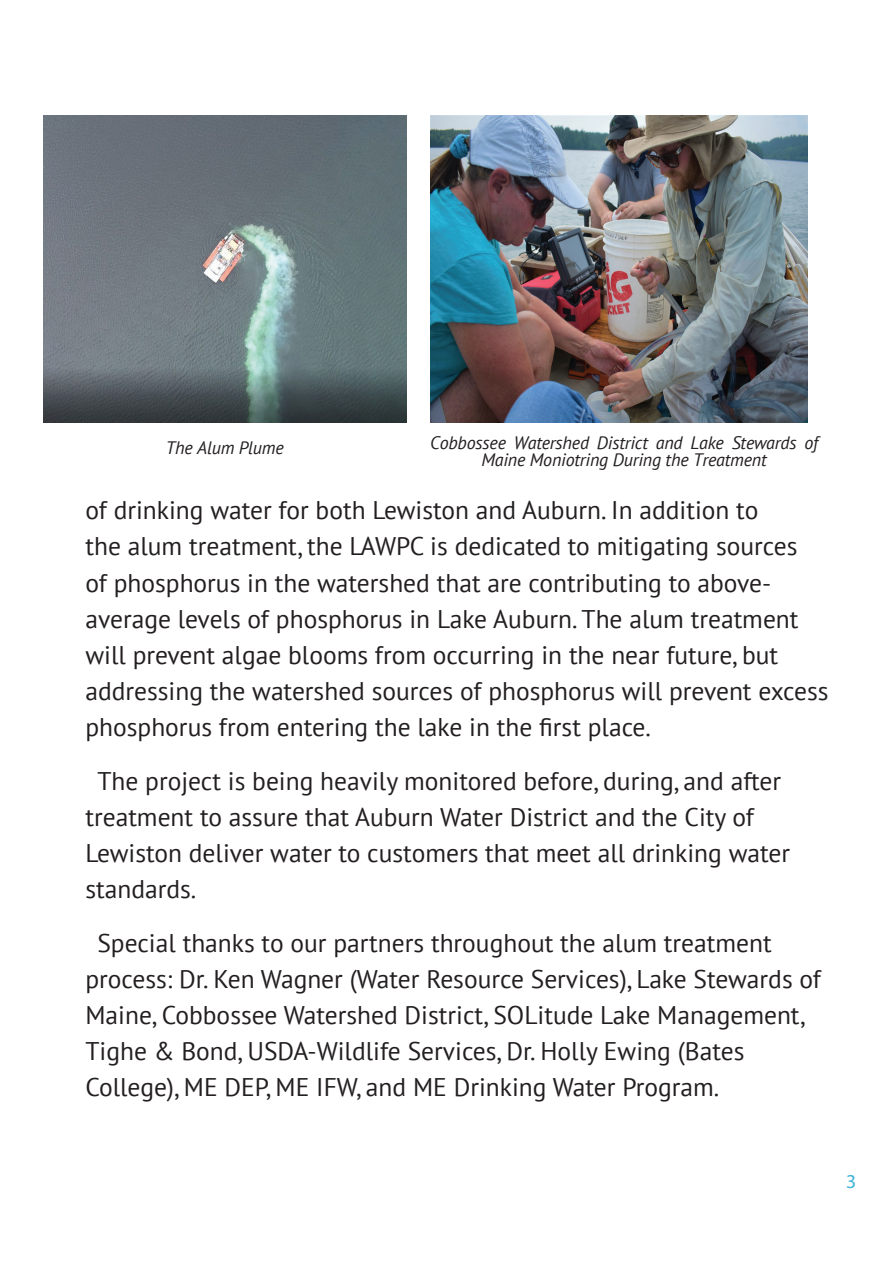
<style>
.page{position:relative;width:893px;height:1263px;background:#fff}
.page>*{position:absolute;margin:0;border:0;box-sizing:border-box;transform-origin:0 0}
.t1{font:25.5px/36px "PT Sans";color:#231f20}
.t2{font:19.8px "Myriad Pro";color:#42b3da}
.t3{font:italic 18px/16.5px "PT Sans";letter-spacing:-.01em;color:#231f20;text-align:center}
</style>
<div class="page">
<img style="left:43px;top:116px;width:364px;height:306px">
<img style="left:430px;top:116px;width:377px;height:306px">
<p class="t3" style="left:166px;top:439px;width:119px">The Alum Plume</p>
<p class="t3" style="left:430px;top:434px;width:390px">Cobbossee Watershed District and Lake Stewards of<br>Maine Moniotring During the Treatment</p>
<p class="t1" style="left:85px;top:492px;width:745px">of drinking water for both Lewiston and Auburn. In addition to<br>the alum treatment, the LAWPC is dedicated to mitigating sources<br>of phosphorus in the watershed that are contributing to above&shy;average levels of phosphorus in Lake Auburn. The alum treatment will prevent algae blooms from occurring in the near future, but addressing the watershed sources of phosphorus will prevent excess phosphorus from entering the lake in the first place.</p>
<p class="t1" style="left:85px;top:762px;width:706px;text-indent:12px">The project is being heavily monitored before, during, and after treatment to assure that Auburn Water District and the City of Lewiston deliver water to customers that meet all drinking water standards.</p>
<p class="t1" style="left:85px;top:924px;width:737px;text-indent:12px">Special thanks to our partners throughout the alum treatment process: Dr. Ken Wagner (Water Resource Services), Lake Stewards of Maine, Cobbossee Watershed District, SOLitude Lake Management, Tighe &amp; Bond, USDA-Wildlife Services, Dr. Holly Ewing (Bates College), ME DEP, ME IFW, and ME Drinking Water Program.</p>
<p class="t2" style="left:846px;top:1169px;width:12px">3</p>
</div>
